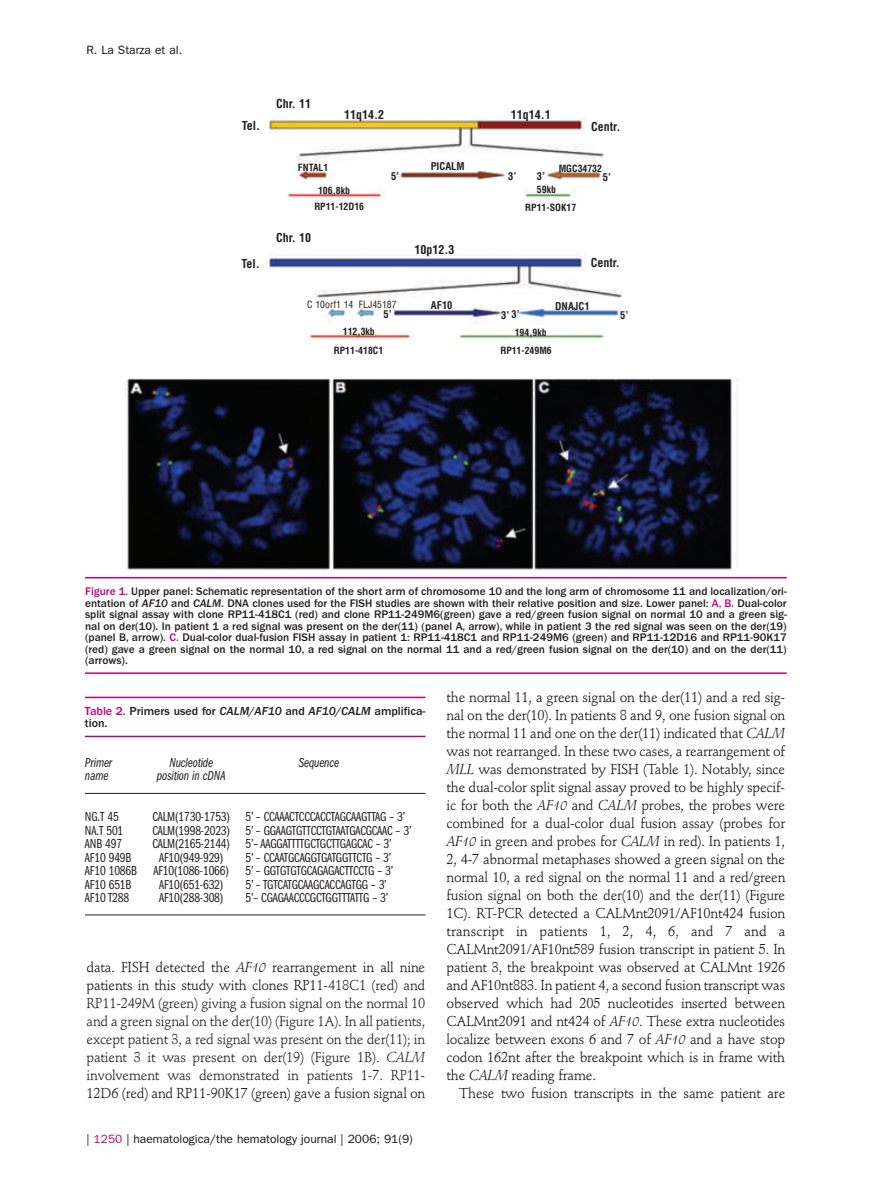
<style>
.page{position:relative;width:893px;height:1191px;background:#fff}
.page>*{position:absolute;margin:0;border:0;box-sizing:border-box;transform-origin:0 0}
.t1{font:14.25px/18px "Stempel Schneidler";letter-spacing:-.015em;color:#141314;text-align:justify}
.t2{font:14.25px/18px "Stempel Schneidler";letter-spacing:-.015em;color:#231f20;text-align:justify}
.t3{font:13.5px/13.5px "Franklin Gothic Book Cmpr";letter-spacing:-.01em;color:#231f20}
.t4{font:13.5px "Franklin Gothic Book Cmpr Ital";letter-spacing:-.01em;color:#231f20}
.t5{font:12px "Franklin Gothic";color:#141314}
.t6{font:500 12px/12px "Franklin Gothic";color:#231f20}
.t7{font:700 condensed 12px "Helvetica";color:#231f20}
.t8{font:500 11.4px/11.4px "Franklin Gothic";color:#231f20;text-align:justify}
.t9{font:700 condensed 10.5px "Helvetica";color:#231f20}
.t10{font:700 condensed 9.75px "Helvetica";color:#231f20}
.t11{font:condensed 9.75px "Helvetica";color:#231f20}
.s1{color:#c30175}
.s2{font-style:italic}
.s3{color:#141314}
.s4{font-style:italic;color:#141314}
</style>
<div class="page">
<img style="left:117px;top:117px;width:625px;height:462px">
<hr style="left:85px;top:577px;width:702px;height:1px;background:#c30175">
<hr style="left:85px;top:672px;width:702px;height:2px;background:#c30175">
<hr style="left:85px;top:696px;width:340px;height:2px;background:#c30175">
<hr style="left:85px;top:735px;width:340px;height:2px;background:#c30175">
<hr style="left:85px;top:793px;width:340px;height:1px;background:#231f20">
<hr style="left:85px;top:914px;width:340px;height:1px;background:#231f20">
<p class="t5" style="left:87px;top:46px;width:97px">R. La Starza et al.</p>
<p class="t7" style="left:242px;top:121px;width:20px">Tel.</p>
<p class="t7" style="left:241px;top:259px;width:20px">Tel.</p>
<p class="t7" style="left:276px;top:99px;width:37px">Chr. 11</p>
<p class="t7" style="left:344px;top:110px;width:41px">11q14.2</p>
<p class="t7" style="left:511px;top:110px;width:41px">11q14.1</p>
<p class="t7" style="left:591px;top:122px;width:31px">Centr.</p>
<p class="t10" style="left:298px;top:164px;width:32px">FNTAL1</p>
<p class="t10" style="left:318px;top:186px;width:33px">106,8kb</p>
<p class="t10" style="left:314px;top:203px;width:51px">RP11-12D16</p>
<p class="t7" style="left:276px;top:233px;width:37px">Chr. 10</p>
<p class="t9" style="left:431px;top:162px;width:35px">PICALM</p>
<p class="t10" style="left:559px;top:164px;width:45px">MGC34732</p>
<p class="t9" style="left:391px;top:172px;width:10px">5’</p>
<p class="t9" style="left:603px;top:173px;width:10px">5’</p>
<p class="t9" style="left:537px;top:172px;width:10px">3’</p>
<p class="t9" style="left:508px;top:172px;width:10px">3’</p>
<p class="t10" style="left:537px;top:186px;width:20px">59kb</p>
<p class="t7" style="left:414px;top:245px;width:41px">10p12.3</p>
<p class="t10" style="left:525px;top:203px;width:52px">RP11-SOK17</p>
<p class="t7" style="left:591px;top:258px;width:31px">Centr.</p>
<p class="t11" style="left:307px;top:300px;width:91px">C 10orf1 14 FLJ45187</p>
<p class="t9" style="left:431px;top:301px;width:23px">AF10</p>
<p class="t9" style="left:555px;top:302px;width:36px">DNAJC1</p>
<p class="t9" style="left:383px;top:310px;width:10px">5’</p>
<p class="t9" style="left:620px;top:311px;width:10px">5’</p>
<p class="t9" style="left:501px;top:310px;width:20px">3’ 3’</p>
<p class="t10" style="left:343px;top:328px;width:33px">112,3kb</p>
<p class="t10" style="left:515px;top:328px;width:33px">194,9kb</p>
<p class="t10" style="left:334px;top:347px;width:51px">RP11-418C1</p>
<p class="t10" style="left:500px;top:347px;width:53px">RP11-249M6</p>
<p class="t8" style="left:85px;top:587px;width:703px"><span class="s1">Figure 1.</span> Upper panel: Schematic representation of the short arm of chromosome 10 and the long arm of chromosome 11 and localization/ori&shy;entation of <span class="s2">AF10</span> and <span class="s2">CALM</span>. DNA clones used for the FISH studies are shown with their relative position and size. Lower panel: <span class="s1">A, B.</span> Dual-color split signal assay with clone RP11-418C1 (red) and clone RP11-249M6(green) gave a red/green fusion signal on normal 10 and a green sig&shy;nal on der(10). In patient 1 a red signal was present on the der(11) (panel A, arrow), while in patient 3 the red signal was seen on the der(19) (panel B, arrow). <span class="s1">C.</span> Dual-color dual-fusion FISH assay in patient 1: RP11-418C1 and RP11-249M6 (green) and RP11-12D16 and RP11-90K17 (red) gave a green signal on the normal 10, a red signal on the normal 11 and a red/green fusion signal on the der(10) and on the der(11) (arrows).</p>
<p class="t6" style="left:85px;top:706px;width:342px"><span class="s1">Table 2.</span> Primers used for <span class="s2">CALM/AF10</span> and <span class="s2">AF10/CALM</span> amplifica&shy;tion.</p>
<p class="t4" style="left:85px;top:758px;width:29px">Primer</p>
<p class="t4" style="left:169px;top:758px;width:45px">Nucleotide</p>
<p class="t4" style="left:298px;top:758px;width:42px">Sequence</p>
<p class="t4" style="left:85px;top:771px;width:25px">name</p>
<p class="t4" style="left:157px;top:771px;width:70px">position in cDNA</p>
<p class="t3" style="left:85px;top:811px;width:35px">NG.T 45</p>
<p class="t3" style="left:152px;top:811px;width:254px">CALM(1730-1753) 5’ – CCAAACTCCCACCTAGCAAGTTAG – 3’</p>
<p class="t3" style="left:85px;top:824px;width:40px">NA.T 501</p>
<p class="t3" style="left:152px;top:824px;width:261px">CALM(1998-2023) 5’ – GGAAGTGTTCCTGTAATGACGCAAC – 3’</p>
<p class="t3" style="left:85px;top:838px;width:39px">ANB 497</p>
<p class="t3" style="left:152px;top:838px;width:241px">CALM(2165-2144) 5’– AAGGATTTTGCTGCTTGAGCAC – 3’</p>
<p class="t3" style="left:85px;top:851px;width:48px">AF10 949B</p>
<p class="t3" style="left:159px;top:851px;width:66px">AF10(949-929)</p>
<p class="t3" style="left:85px;top:851px;width:310px;text-indent:161px">5’ – CCAATGCAGGTGATGGTTCTG – 3’<br>AF10 1086B AF10(1086-1066) 5’ – GGTGTGTGCAGAGACTTCCTG – 3’<br>AF10 651B</p>
<p class="t3" style="left:159px;top:878px;width:66px">AF10(651-632)</p>
<p class="t3" style="left:246px;top:878px;width:143px">5’ – TGTCATGCAAGCACCAGTGG – 3’</p>
<p class="t3" style="left:85px;top:892px;width:46px">AF10 T288</p>
<p class="t3" style="left:159px;top:892px;width:66px">AF10(288-308)</p>
<p class="t3" style="left:246px;top:892px;width:144px">5’– CGAGAACCCGCTGGTTTATTG – 3’</p>
<p class="t2" style="left:87px;top:960px;width:340px"><span class="s3">data. FISH detected the</span> <span class="s4">AF10</span> <span class="s3">rearrangement in all nine patients in this study with clones RP1</span>1-418C1 (red) and RP11-249M (green) giving a fusion signal on the normal 10 and a green signal on the der(10) (Figure 1A). In all patients, except patient 3, a red signal was present on the der(11); in patient 3 it was present on der(19) (Figure 1B). <span class="s2">CALM </span>involvement was demonstrated in patients 1-7. RP1<span class="s3">1- 12D6 (red) and RP11-90K17 (green) gave a fusion signal on</span></p>
<p class="t5" style="left:87px;top:1134px;width:328px">| <span class="s1">1250</span> | haematologica/the hematology journal | 2006; 91(9)</p>
<p class="t1" style="left:446px;top:690px;width:340px">the normal 11, a green signal on the der(11) and a red sig&shy;nal on the der(10). In patients 8 and 9, one fusion signal on the normal 11 and one on the der(11) indicated that <span class="s2">CALM </span>was not rearranged. In these two cases, a rearrangement of <span class="s2">MLL</span> was demonstrated by FISH (Table 1). Notably, since the dual-color split signal assay proved to be highly specif&shy;ic for both the <span class="s2">AF10</span> and <span class="s2">CALM</span> probes, the probes were combined for a dual-color dual fusion assay (probes for <span class="s2">AF10</span> in green and probes for <span class="s2">CALM</span> in red). In patients 1, 2, 4-7 abnormal metaphases showed a green signal on the normal 10, a red signal on the normal 11 and a red/green fusion signal on both the der(10) and the der(11) (Figure 1C). RT-PCR detected a CALMnt2091/AF10nt424 fusion transcript in patients 1, 2, 4, 6, and 7 and a CALMnt2091/AF10nt589 fusion transcript in patient 5. In patient 3, the breakpoint was observed at CALMnt 1926 and AF10nt883. In patient 4, a second fusion transcript was observed which had 205 nucleotides inserted between CALMnt2091 and nt424 of <span class="s2">AF10</span>. These extra nucleotides localize between exons 6 and 7 of <span class="s2">AF10</span> and a have stop codon 162nt after the breakpoint which is in frame with the <span class="s2">CALM</span> reading frame.</p>
<p class="t1" style="left:459px;top:1086px;width:328px">These two fusion transcripts in the same patient are</p>
</div>
